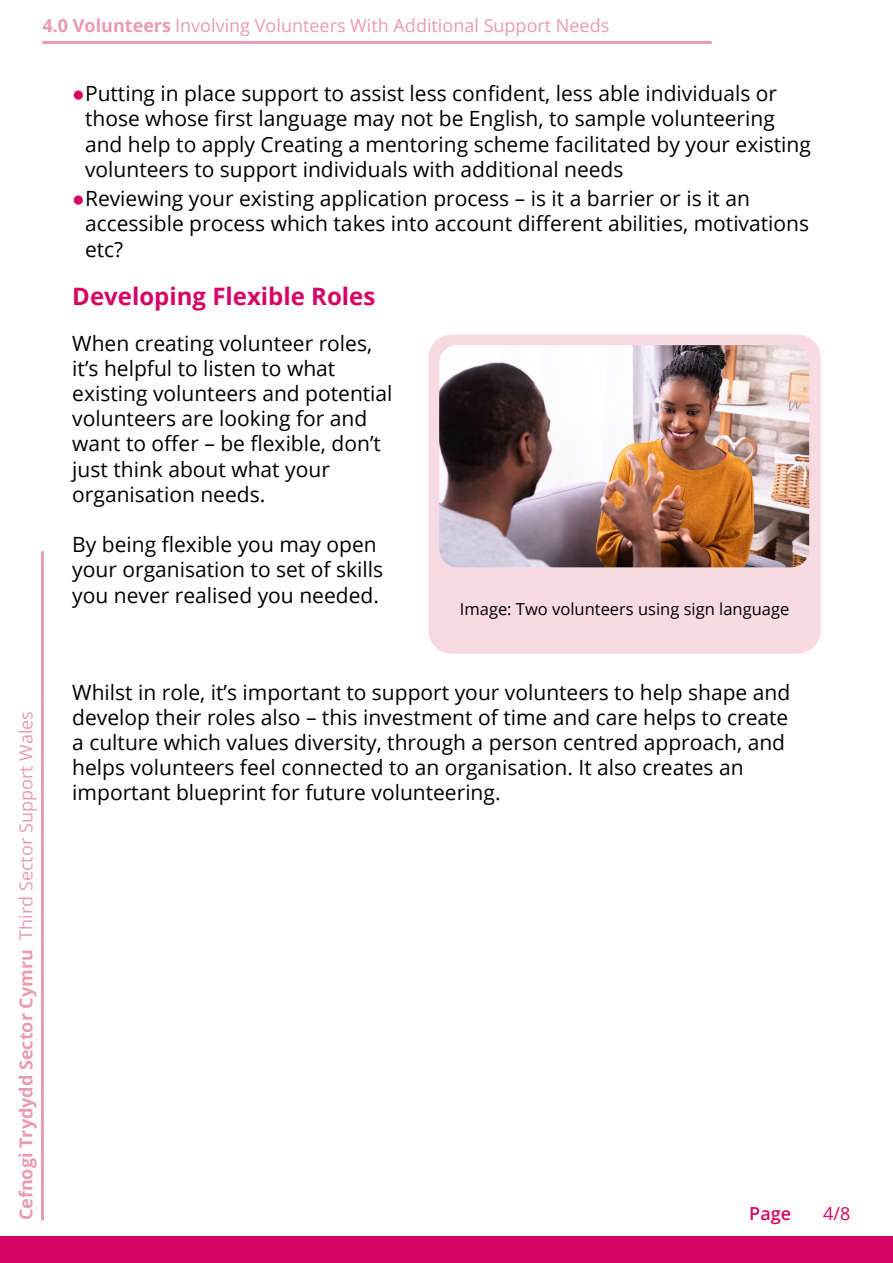
<style>
.page{position:relative;width:893px;height:1263px;background:#fff}
.page>*{position:absolute;margin:0;border:0;box-sizing:border-box;transform-origin:0 0}
.Subheading-Pink{font:700 24px "Open Sans";color:#d50467}
.Paragraph-Standard{font:21px/25.2px "Open Sans";color:#000}
.t1{font:18px "Open Sans";color:#e99bb1}
.t2{font:700 18px "Open Sans";color:#e99bb1}
.t3{font:600 18px "Open Sans";color:#d50467}
.t4{font:18px "Open Sans";color:#d50467}
.Paragraph-ImageCapti{font:16.5px "Open Sans";color:#000}
.s1{font-weight:700}
.s2{font-family:"Helvetica";color:#d50467}
</style>
<div class="page">
<hr style="left:43px;top:41px;width:669px;height:3px;background:#e99bb1">
<div style="left:0;top:1236px;width:893px;height:27px;background:#d50467"></div>
<hr style="left:41px;top:551px;width:3px;height:669px;background:#e99bb1">
<div style="left:428px;top:334px;width:393px;height:320px;background:#f7dae2;border-radius:23px"></div>
<img style="left:439px;top:345px;width:370px;height:222px">
<p class="t1" style="left:43px;top:13px;width:568px"><span class="s1">4.0 Volunteers</span> Involving Volunteers With Additional Support Needs</p>
<p class="t1" style="left:14px;top:940px;width:230px;rotate:-90deg">Third Sector Support Wales</p>
<p class="t2" style="left:13px;top:1220px;width:273px;rotate:-90deg">Cefnogi Trydydd Sector Cymru</p>
<p class="Paragraph-Standard" style="left:85px;top:80px;width:727px;text-indent:-13px"><span class="s2">●</span>Putting in place support to assist less confident, less able individuals or those whose first language may not be English, to sample volunteering and help to apply Creating a mentoring scheme facilitated by your existing volunteers to support individuals with additional needs</p>
<p class="Paragraph-Standard" style="left:85px;top:185px;width:726px;text-indent:-13px"><span class="s2">●</span>Reviewing your existing application process – is it a barrier or is it an accessible process which takes into account different abilities, motivations etc?</p>
<h4 class="Subheading-Pink" style="left:72px;top:279px;width:304px">Developing Flexible Roles</h4>
<p class="Paragraph-Standard" style="left:72px;top:330px;width:322px">When creating volunteer roles, it’s helpful to listen to what existing volunteers and potential volunteers are looking for and want to offer – be flexible, don’t just think about what your organisation needs.</p>
<p class="Paragraph-Standard" style="left:72px;top:531px;width:312px">By being flexible you may open your organisation to set of skills you never realised you needed.</p>
<p class="Paragraph-ImageCapti" style="left:460px;top:598px;width:331px">Image: Two volunteers using sign language</p>
<p class="Paragraph-Standard" style="left:72px;top:679px;width:719px">Whilst in role, it’s important to support your volunteers to help shape and develop their roles also – this investment of time and care helps to create a culture which values diversity, through a person centred approach, and helps volunteers feel connected to an organisation. It also creates an important blueprint for future volunteering.</p>
<p class="t3" style="left:749px;top:1201px;width:43px">Page</p>
<p class="t4" style="left:823px;top:1201px;width:29px">4/8</p>
</div>
